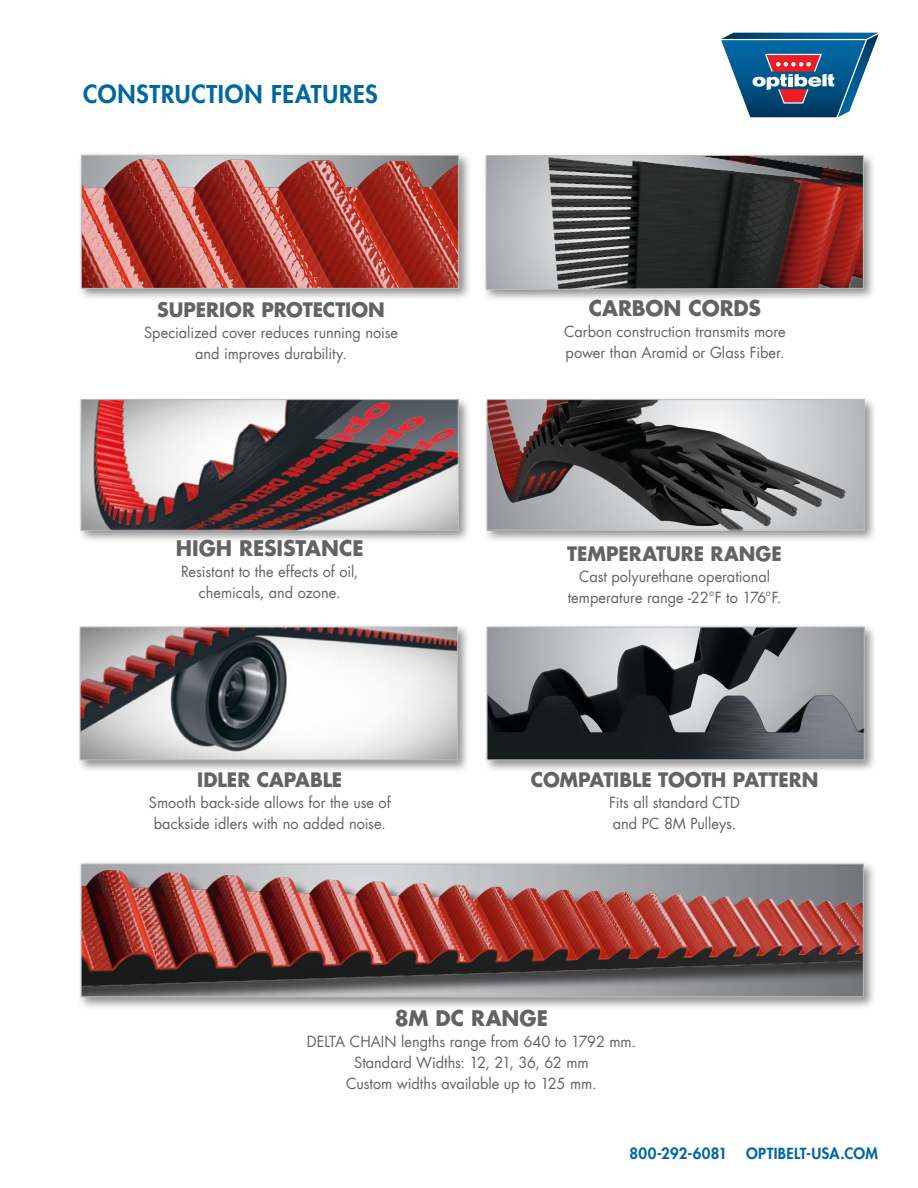
<style>
.page{position:relative;width:918px;height:1188px;background:#fff}
.page>*{position:absolute;margin:0;border:0;box-sizing:border-box;transform-origin:0 0}
.Titel_DIN_A4{font:800 24px "Futura Com";letter-spacing:.025em;color:#0067a2}
.t1{font:700 21px "Futura Com";color:#636366}
.t2{font:700 19.5px "Futura Com";letter-spacing:-.005em;color:#636366}
.t3{font:15px "Futura Com";letter-spacing:-.005em;color:#636366}
.Webadresse_DIN_A4{font:800 15px "Futura Com";letter-spacing:.02em;color:#0067a2}
</style>
<div class="page">
<div style="left:482px;top:152px;width:395px;height:150px;background:#231f20;opacity:.5"></div>
<svg style="left:486px;top:155px;width:378px;height:135px"></svg>
<svg style="left:721px;top:33px;width:158px;height:84px"></svg>
<div style="left:483px;top:396px;width:395px;height:147px;background:#231f20;opacity:.5"></div>
<div style="left:487px;top:400px;width:377px;height:130px;background:#b9babd"></div>
<img style="left:489px;top:401px;width:357px;height:127px">
<div style="left:487px;top:399px;width:377px;height:131px;border:1px solid #bcbdc0"></div>
<div style="left:76px;top:623px;width:395px;height:150px;background:#231f20;opacity:.5"></div>
<img style="left:82px;top:629px;width:374px;height:129px">
<div style="left:80px;top:627px;width:378px;height:133px;border:1px solid #bcbdc0"></div>
<div style="left:483px;top:623px;width:395px;height:150px;background:#231f20;opacity:.5"></div>
<img style="left:489px;top:629px;width:373px;height:129px">
<div style="left:487px;top:627px;width:377px;height:133px;border:1px solid #bcbdc0"></div>
<div style="left:77px;top:396px;width:395px;height:147px;background:#231f20;opacity:.5"></div>
<img style="left:83px;top:401px;width:373px;height:127px">
<div style="left:81px;top:399px;width:377px;height:131px;border:1px solid #bcbdc0"></div>
<div style="left:78px;top:152px;width:394px;height:150px;background:#231f20;opacity:.5"></div>
<img style="left:83px;top:157px;width:374px;height:130px">
<div style="left:81px;top:155px;width:378px;height:134px;border:1px solid #bcbdc0"></div>
<div style="left:78px;top:860px;width:799px;height:150px;background:#231f20;opacity:.5"></div>
<img style="left:83px;top:867px;width:779px;height:128px">
<div style="left:81px;top:864px;width:783px;height:133px;border:1px solid #bcbdc0"></div>
<p class="Titel_DIN_A4" style="left:83px;top:76px;width:296px">CONSTRUCTION FEATURES</p>
<p class="t2" style="left:157px;top:294px;width:229px">SUPERIOR PROTECTION</p>
<p class="t3" style="left:144px;top:322px;width:256px">Specialized cover reduces running noise</p>
<p class="t3" style="left:195px;top:343px;width:153px">and improves durability.</p>
<p class="t1" style="left:176px;top:532px;width:189px">HIGH RESISTANCE</p>
<p class="t3" style="left:181px;top:561px;width:179px">Resistant to the effects of oil,</p>
<p class="t3" style="left:199px;top:582px;width:143px">chemicals, and ozone.</p>
<p class="t2" style="left:197px;top:764px;width:147px">IDLER CAPABLE</p>
<p class="t3" style="left:149px;top:792px;width:243px">Smooth back-side allows for the use of</p>
<p class="t3" style="left:154px;top:813px;width:234px">backside idlers with no added noise.</p>
<p class="t1" style="left:589px;top:292px;width:174px">CARBON CORDS</p>
<p class="t3" style="left:564px;top:321px;width:223px">Carbon construction transmits more</p>
<p class="t3" style="left:565px;top:342px;width:221px">power than Aramid or Glass Fiber.</p>
<p class="t2" style="left:567px;top:538px;width:216px">TEMPERATURE RANGE</p>
<p class="t3" style="left:579px;top:566px;width:193px">Cast polyurethane operational</p>
<p class="t3" style="left:568px;top:587px;width:215px">temperature range -22°F to 176°F.</p>
<p class="t2" style="left:531px;top:764px;width:289px">COMPATIBLE TOOTH PATTERN</p>
<p class="t3" style="left:609px;top:792px;width:132px">Fits all standard CTD</p>
<p class="t3" style="left:613px;top:813px;width:125px">and PC 8M Pulleys.</p>
<p class="t1" style="left:395px;top:1002px;width:155px">8M DC RANGE</p>
<p class="t3" style="left:307px;top:1031px;width:331px">DELTA CHAIN lengths range from 640 to 1792 mm.</p>
<p class="t3" style="left:354px;top:1052px;width:236px">Standard Widths: 12, 21, 36, 62 mm</p>
<p class="t3" style="left:346px;top:1073px;width:252px">Custom widths available up to 125 mm.</p>
<p class="Webadresse_DIN_A4" style="left:630px;top:1142px;width:99px">800-292-6081</p>
<p class="Webadresse_DIN_A4" style="left:746px;top:1142px;width:133px">OPTIBELT-USA.COM</p>
</div>
